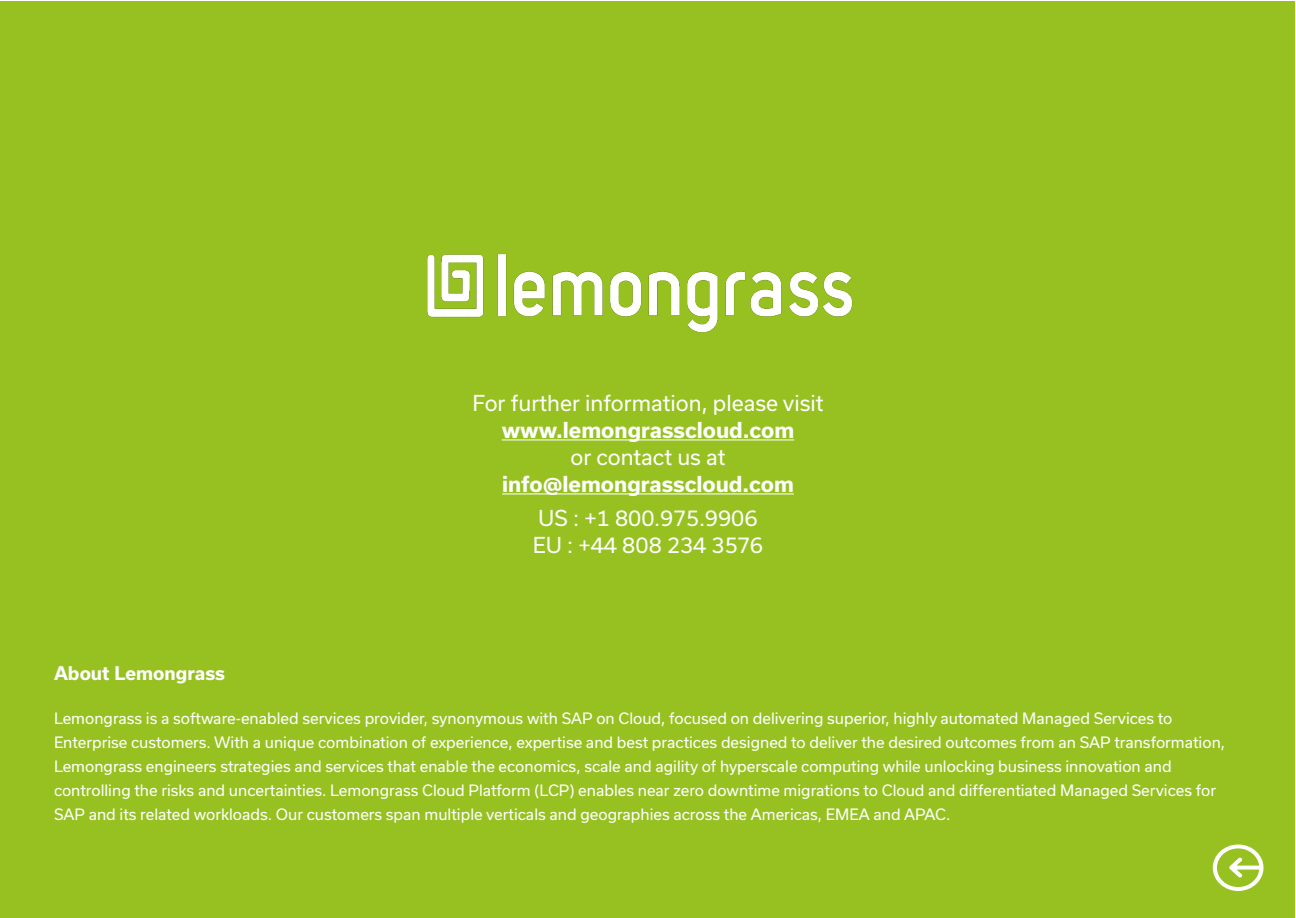
<style>
.page{position:relative;width:1296px;height:918px;background:#fff}
.page>*{position:absolute;margin:0;border:0;box-sizing:border-box;transform-origin:0 0}
.t1{font:700 21px/27px "Usual";color:#fff;text-align:center}
.t2{font:21px "Usual";color:#fff}
.t3{font:700 18px "Usual";color:#fff}
.t4{font:15px/24px "Usual";color:#fff}
.s1{font-weight:400}
</style>
<div class="page">
<div style="left:1px;top:1px;width:1294px;height:916px;background:#96c121"></div>
<svg style="left:1212px;top:844px;width:52px;height:47px"></svg>
<img style="left:427px;top:254px;width:426px;height:79px">
<hr style="left:502px;top:439px;width:292px;height:1px;background:#fff">
<hr style="left:502px;top:493px;width:292px;height:1px;background:#fff">
<p class="t1" style="left:472px;top:389px;width:353px"><span class="s1">For further information, please visit </span>www.lemongrasscloud.com<br><span class="s1">or contact us at </span>info@lemongrasscloud.com</p>
<p class="t2" style="left:538px;top:506px;width:221px">US : +1 800.975.9906</p>
<p class="t2" style="left:533px;top:533px;width:232px">EU : +44 808 234 3576</p>
<p class="t3" style="left:54px;top:663px;width:173px">About Lemongrass</p>
<p class="t4" style="left:54px;top:707px;width:1173px">Lemongrass is a software-enabled services provider, synonymous with SAP on Cloud, focused on delivering superior, highly automated Managed Services to Enterprise customers. With a unique combination of experience, expertise and best practices designed to deliver the desired outcomes from an SAP transformation, Lemongrass engineers strategies and services that enable the economics, scale and agility of hyperscale computing while unlocking business innovation and controlling the risks and uncertainties. Lemongrass Cloud Platform (LCP) enables near zero downtime migrations to Cloud and differentiated Managed Services for SAP and its related workloads. Our customers span multiple verticals and geographies across the Americas, EMEA and APAC.</p>
</div>
